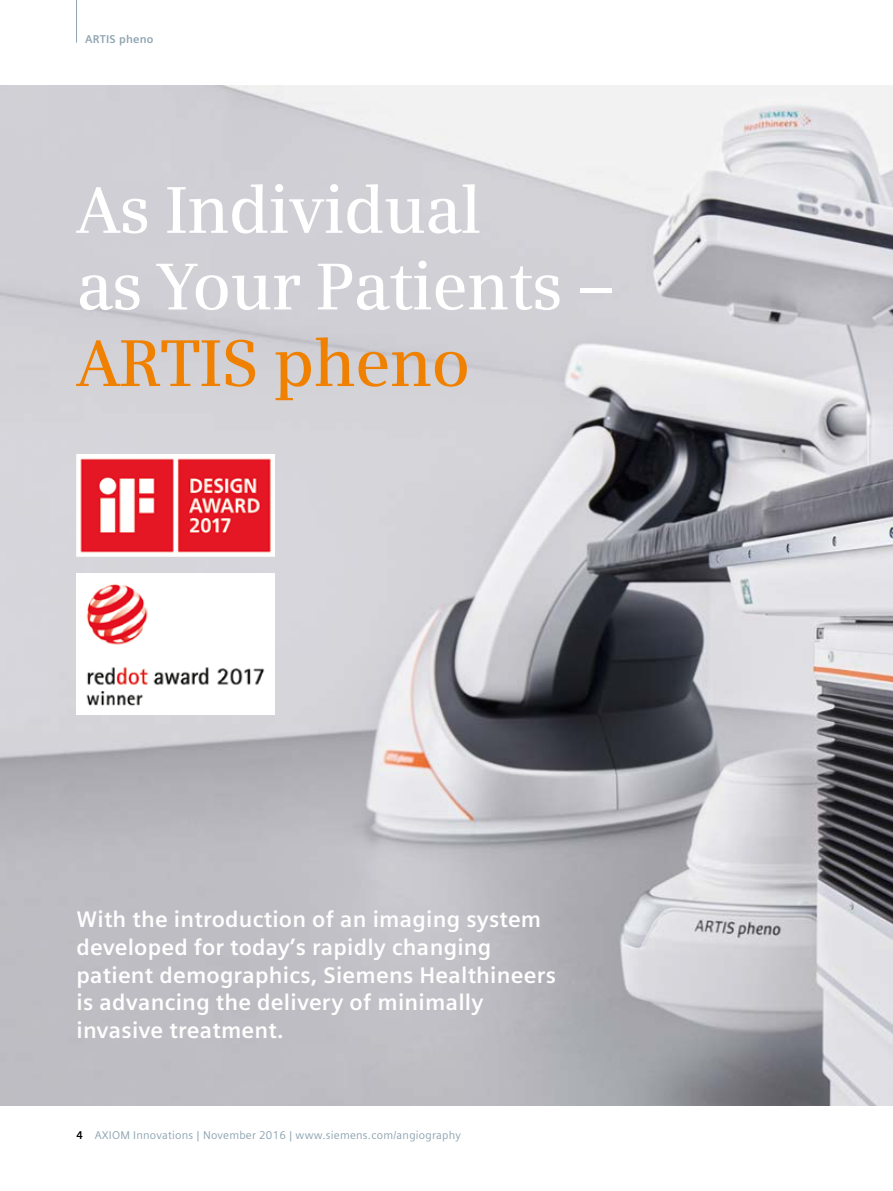
<style>
.page{position:relative;width:893px;height:1191px;background:#fff}
.page>*{position:absolute;margin:0;border:0;box-sizing:border-box;transform-origin:0 0}
.t1{font:600 66px/76.5px "Siemens Serif";letter-spacing:-.015em;color:#fff}
.t2{font:600 66px "Siemens Serif";letter-spacing:-.015em;color:#f08100}
.t3{font:700 22.5px/27.6px "Siemens Sans";letter-spacing:.01em;color:#fff}
.t4{font:11.25px "Siemens Sans";letter-spacing:.02em;color:#8ca3b0}
.t5{font:700 11.25px "Siemens Sans";letter-spacing:.02em;color:#8ca3b0}
.s1{font-weight:700;color:#000}
</style>
<div class="page">
<img style="left:0;top:85px;width:893px;height:1021px">
<img style="left:77px;top:454px;width:197px;height:102px">
<img style="left:77px;top:573px;width:197px;height:141px">
<hr style="left:76px;top:0;width:1px;height:43px;background:#8ca3b0">
<p class="t5" style="left:85px;top:32px;width:70px">ARTIS pheno</p>
<h1 class="t1" style="left:77px;top:171px;width:540px">As Individual<br>as Your Patients –</h1>
<h1 class="t2" style="left:77px;top:324px;width:395px">ARTIS pheno</h1>
<p class="t3" style="left:77px;top:905px;width:481px">With the introduction of an imaging system developed for today’s rapidly changing patient demographics, Siemens Healthineers is advancing the delivery of minimally invasive treatment.</p>
<p class="t4" style="left:77px;top:1129px;width:386px"><span class="s1">4</span> AXIOM Innovations | November 2016 | www.siemens.com/angiography</p>
</div>
